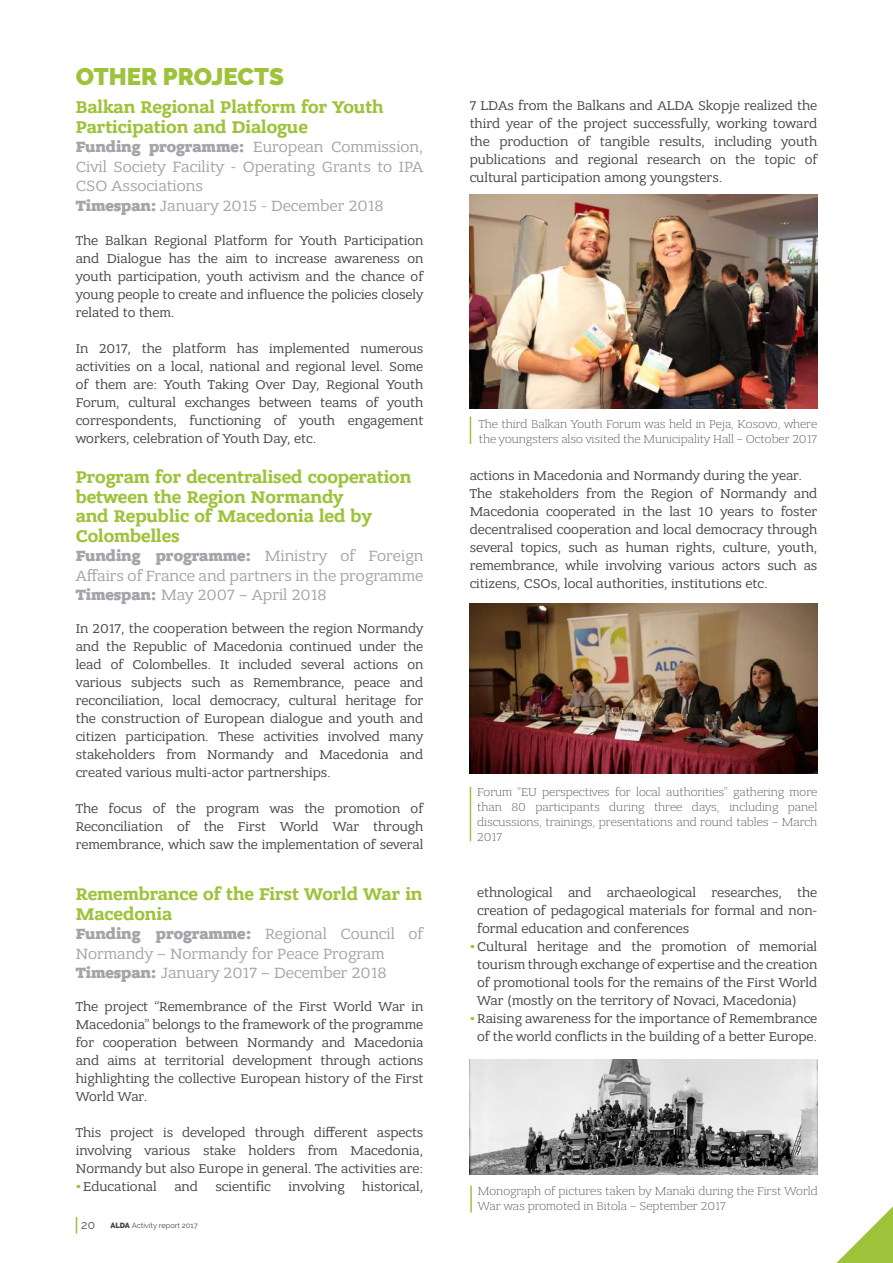
<style>
.page{position:relative;width:893px;height:1263px;background:#fff}
.page>*{position:absolute;margin:0;border:0;box-sizing:border-box;transform-origin:0 0}
.t1{font:900 24px "Raleway";color:#9ec33a}
.t2{font:700 18px/19.5px "Bandera Pro";color:#9ec33a}
.t3{font:15.75px/19.5px "Bandera Pro";color:#a4a5a9}
.t4{font:13.5px/18px "Bandera Pro";color:#464748;text-align:justify}
.t5{font:300 12px/15px "Bandera Pro";color:#464748}
.t6{font:12px "Raleway";color:#464748}
.t7{font:7.5px "Raleway";color:#464748}
.s1{font-weight:800}
.s2{font-weight:700;color:#9ec33a}
.s3{font-weight:900}
</style>
<div class="page">
<svg style="left:836px;top:1206px;width:57px;height:57px"></svg>
<svg style="left:76px;top:1217px;width:1px;height:16px"></svg>
<img style="left:470px;top:195px;width:347px;height:213px">
<svg style="left:470px;top:416px;width:1px;height:28px"></svg>
<img style="left:470px;top:604px;width:347px;height:170px">
<hr style="left:470px;top:787px;width:1px;height:54px;background:#9ec33a">
<img style="left:470px;top:1059px;width:348px;height:115px">
<hr style="left:470px;top:1185px;width:2px;height:27px;background:#9ec33a">
<h1 class="t1" style="left:76px;top:62px;width:210px">OTHER PROJECTS</h1>
<h2 class="t2" style="left:76px;top:98px;width:309px">Balkan Regional Platform for Youth<br>Participation and Dialogue</h2>
<p class="t3" style="left:76px;top:137px;width:349px"><span class="s1">Funding programme:</span> European Commission, Civil Society Facility - Operating Grants to IPA CSO Associations<br><span class="s1">Timespan:</span> January 2015 - December 2018</p>
<p class="t4" style="left:76px;top:232px;width:349px">The Balkan Regional Platform for Youth Participation and Dialogue has the aim to increase awareness on youth participation, youth activism and the chance of young people to create and influence the policies closely related to them.</p>
<p class="t4" style="left:76px;top:340px;width:349px">In 2017, the platform has implemented numerous activities on a local, national and regional level. Some of them are: Youth Taking Over Day, Regional Youth Forum, cultural exchanges between teams of youth correspondents, functioning of youth engagement workers, celebration of Youth Day, etc.</p>
<h2 class="t2" style="left:76px;top:468px;width:337px">Program for decentralised cooperation between the Region Normandy<br>and Republic of Macedonia led by<br>Colombelles</h2>
<p class="t3" style="left:76px;top:546px;width:349px;text-align:justify"><span class="s1">Funding programme:</span> Ministry of Foreign Affairs of France and partners in the programme <span class="s1">Timespan:</span> May 2007 – April 2018</p>
<p class="t4" style="left:76px;top:620px;width:349px">In 2017, the cooperation between the region Normandy and the Republic of Macedonia continued under the lead of Colombelles. It included several actions on various subjects such as Remembrance, peace and reconciliation, local democracy, cultural heritage for the construction of European dialogue and youth and citizen participation. These activities involved many stakeholders from Normandy and Macedonia and created various multi-actor partnerships.</p>
<p class="t4" style="left:76px;top:800px;width:349px">The focus of the program was the promotion of Reconciliation of the First World War through remembrance, which saw the implementation of several</p>
<h2 class="t2" style="left:76px;top:885px;width:348px">Remembrance of the First World War in<br>Macedonia</h2>
<p class="t3" style="left:76px;top:924px;width:349px"><span class="s1">Funding programme:</span> Regional Council of<br>Normandy – Normandy for Peace Program<br><span class="s1">Timespan:</span> January 2017 – December 2018</p>
<p class="t4" style="left:76px;top:998px;width:349px">The project “Remembrance of the First World War in Macedonia” belongs to the framework of the programme for cooperation between Normandy and Macedonia and aims at territorial development through actions highlighting the collective European history of the First World War.</p>
<p class="t4" style="left:76px;top:1124px;width:349px">This project is developed through different aspects involving various stake holders from Macedonia, Normandy but also Europe in general. The activities are:</p>
<p class="t4" style="left:76px;top:1178px;width:83px"><span class="s2">•</span>Educational</p>
<p class="t4" style="left:174px;top:1178px;width:25px">and</p>
<p class="t4" style="left:215px;top:1178px;width:57px">scientific</p>
<p class="t4" style="left:288px;top:1178px;width:58px">involving</p>
<p class="t4" style="left:362px;top:1178px;width:63px">historical,</p>
<p class="t6" style="left:81px;top:1218px;width:15px">20</p>
<p class="t7" style="left:110px;top:1221px;width:89px"><span class="s3">ALDA</span> Activity report 2017</p>
<p class="t4" style="left:470px;top:97px;width:349px">7 LDAs from the Balkans and ALDA Skopje realized the third year of the project successfully, working toward the production of tangible results, including youth publications and regional research on the topic of cultural participation among youngsters.</p>
<p class="t5" style="left:479px;top:416px;width:340px">The third Balkan Youth Forum was held in Peja, Kosovo, where the youngsters also visited the Municipality Hall – October 2017</p>
<p class="t4" style="left:470px;top:466px;width:349px;text-align:left">actions in Macedonia and Normandy during the year.<br>The stakeholders from the Region of Normandy and Macedonia cooperated in the last 10 years to foster decentralised cooperation and local democracy through several topics, such as human rights, culture, youth, remembrance, while involving various actors such as citizens, CSOs, local authorities, institutions etc.</p>
<p class="t5" style="left:477px;top:784px;width:342px;text-align:justify">Forum “EU perspectives for local authorities” gathering more than 80 participants during three days, including panel discussions, trainings, presentations and round tables – March 2017</p>
<p class="t4" style="left:477px;top:883px;width:342px">ethnological and archaeological researches, the creation of pedagogical materials for formal and non&shy;formal education and conferences</p>
<p class="t4" style="left:477px;top:937px;width:342px;text-indent:-8px"><span class="s2">•</span>Cultural heritage and the promotion of memorial tourism through exchange of expertise and the creation of promotional tools for the remains of the First World War (mostly on the territory of Novaci, Macedonia)</p>
<p class="t4" style="left:470px;top:1009px;width:349px;text-align:center"><span class="s2">•</span>Raising awareness for the importance of Remembrance of the world conflicts in the building of a better Europe.</p>
<p class="t5" style="left:478px;top:1183px;width:341px">Monograph of pictures taken by Manaki during the First World<br>War was promoted in Bitola – September 2017</p>
</div>
